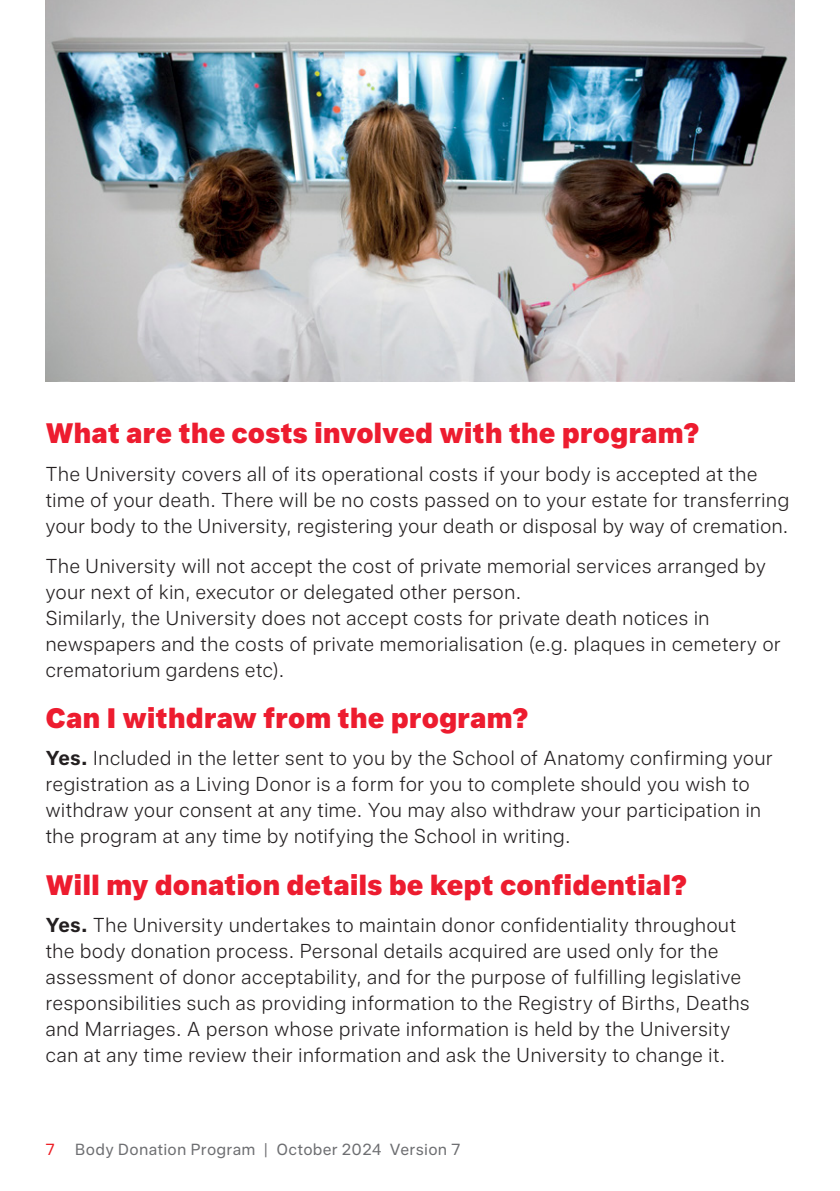
<style>
.page{position:relative;width:840px;height:1191px;background:#fff}
.page>*{position:absolute;margin:0;border:0;box-sizing:border-box;transform-origin:0 0}
.t1{font:800 28px "Griffith Sans Text";color:#ed1c2f}
.t2{font:300 20px/26px "Griffith Sans Text";letter-spacing:.005em;color:#231f20}
.t3{font:16px "Griffith Sans Text";letter-spacing:.015em;color:#6d6e71}
.t4{font:16px "Griffith Sans Text";color:#ed1d24}
.s1{font-weight:700}
</style>
<div class="page">
<img style="left:45px;top:0;width:748px;height:381px">
<h1 class="t1" style="left:45px;top:417px;width:655px">What are the costs involved with the program?</h1>
<p class="t2" style="left:45px;top:461px;width:745px">The University covers all of its operational costs if your body is accepted at the time of your death. There will be no costs passed on to your estate for transferring your body to the University, registering your death or disposal by way of cremation.</p>
<p class="t2" style="left:45px;top:553px;width:736px">The University will not accept the cost of private memorial services arranged by your next of kin, executor or delegated other person.<br>Similarly, the University does not accept costs for private death notices in newspapers and the costs of private memorialisation (e.g. plaques in cemetery or crematorium gardens etc).</p>
<h1 class="t1" style="left:45px;top:701px;width:484px">Can I withdraw from the program?</h1>
<p class="t2" style="left:45px;top:745px;width:728px"><span class="s1">Yes.</span> Included in the letter sent to you by the School of Anatomy confirming your registration as a Living Donor is a form for you to complete should you wish to withdraw your consent at any time. You may also withdraw your participation in the program at any time by notifying the School in writing.</p>
<h1 class="t1" style="left:45px;top:868px;width:643px">Will my donation details be kept confidential?</h1>
<p class="t2" style="left:45px;top:912px;width:705px"><span class="s1">Yes.</span> The University undertakes to maintain donor confidentiality throughout the body donation process. Personal details acquired are used only for the assessment of donor acceptability, and for the purpose of fulfilling legislative responsibilities such as providing information to the Registry of Births, Deaths and Marriages. A person whose private information is held by the University can at any time review their information and ask the University to change it.</p>
<p class="t4" style="left:45px;top:1140px;width:11px">7</p>
<p class="t3" style="left:75px;top:1140px;width:387px">Body Donation Program | October 2024 Version 7</p>
</div>
